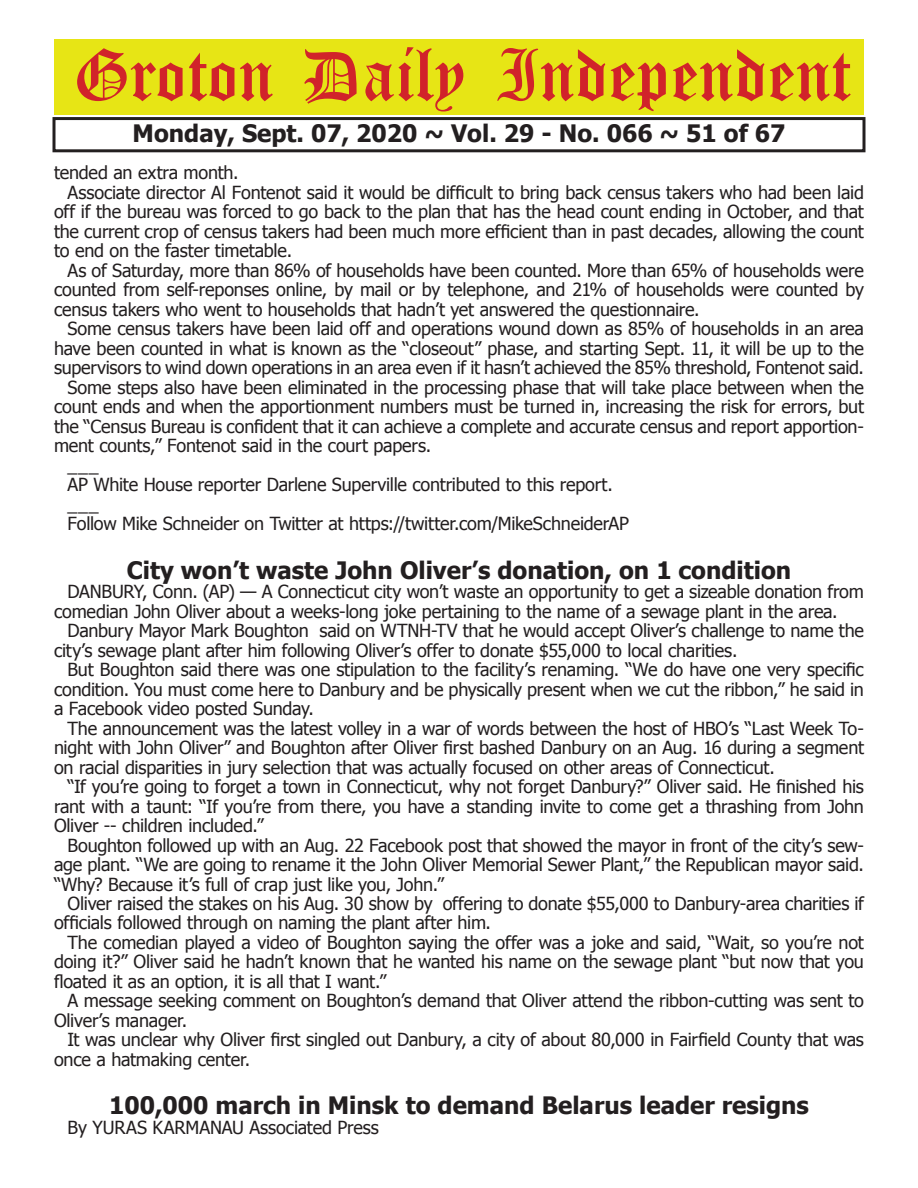
<style>
.page{position:relative;width:918px;height:1188px;background:#fff}
.page>*{position:absolute;margin:0;border:0;box-sizing:border-box;transform-origin:0 0}
.t1{font:54px "Old English Five";color:#d1232a}
.t2{font:700 24px "Tahoma";color:#231f20}
.t3{font:18px/19.5px "Tahoma";letter-spacing:-.01em;color:#231f20}
</style>
<div class="page">
<div style="left:52px;top:117px;width:814px;height:35px;border:3px solid #231f20"></div>
<div style="left:54px;top:40px;width:810px;height:75px;background:#e7e515"></div>
<h1 class="t1" style="left:73px;top:50px;width:779px">Groton Daily Independent</h1>
<h2 class="t2" style="left:133px;top:116px;width:654px">Monday, Sept. 07, 2020 ~ Vol. 29 - No. 066 ~ 51 of 67</h2>
<p class="t3" style="left:54px;top:162px;width:186px">tended an extra month.</p>
<p class="t3" style="left:68px;top:182px;width:798px">Associate director Al Fontenot said it would be difficult to bring back census takers who had been laid</p>
<p class="t3" style="left:54px;top:201px;width:811px">off if the bureau was forced to go back to the plan that has the head count ending in October, and that</p>
<p class="t3" style="left:54px;top:221px;width:811px">the current crop of census takers had been much more efficient than in past decades, allowing the count</p>
<p class="t3" style="left:54px;top:240px;width:240px">to end on the faster timetable.</p>
<p class="t3" style="left:68px;top:260px;width:798px">As of Saturday, more than 86% of households have been counted. More than 65% of households were</p>
<p class="t3" style="left:54px;top:279px;width:812px">counted from self-reponses online, by mail or by telephone, and 21% of households were counted by</p>
<p class="t3" style="left:54px;top:299px;width:647px">census takers who went to households that hadn’t yet answered the questionnaire.</p>
<p class="t3" style="left:68px;top:318px;width:798px">Some census takers have been laid off and operations wound down as 85% of households in an area</p>
<p class="t3" style="left:54px;top:338px;width:812px">have been counted in what is known as the “closeout” phase, and starting Sept. 11, it will be up to the</p>
<p class="t3" style="left:54px;top:357px;width:812px">supervisors to wind down operations in an area even if it hasn’t achieved the 85% threshold, Fontenot said.</p>
<p class="t3" style="left:68px;top:377px;width:798px">Some steps also have been eliminated in the processing phase that will take place between when the</p>
<p class="t3" style="left:54px;top:396px;width:812px">count ends and when the apportionment numbers must be turned in, increasing the risk for errors, but</p>
<p class="t3" style="left:54px;top:416px;width:812px">the “Census Bureau is confident that it can achieve a complete and accurate census and report apportion-</p>
<p class="t3" style="left:54px;top:435px;width:379px">ment counts,” Fontenot said in the court papers.</p>
<p class="t3" style="left:68px;top:455px;width:33px">___</p>
<p class="t3" style="left:68px;top:474px;width:547px">AP White House reporter Darlene Superville contributed to this report.</p>
<p class="t3" style="left:68px;top:494px;width:33px">___</p>
<p class="t3" style="left:68px;top:513px;width:563px">Follow Mike Schneider on Twitter at https://twitter.com/MikeSchneiderAP</p>
<h2 class="t2" style="left:127px;top:553px;width:666px">City won’t waste John Oliver’s donation, on 1 condition</h2>
<p class="t3" style="left:54px;top:581px;width:812px;text-indent:14px">DANBURY, Conn. (AP) — A Connecticut city won’t waste an opportunity to get a sizeable donation from comedian John Oliver about a weeks-long joke pertaining to the name of a sewage plant in the area.</p>
<p class="t3" style="left:54px;top:620px;width:812px;text-indent:14px">Danbury Mayor Mark Boughton said on WTNH-TV that he would accept Oliver’s challenge to name the city’s sewage plant after him following Oliver’s offer to donate $55,000 to local charities.</p>
<p class="t3" style="left:54px;top:659px;width:812px;text-align:justify;text-indent:14px">But Boughton said there was one stipulation to the facility’s renaming. “We do have one very specific condition. You must come here to Danbury and be physically present when we cut the ribbon,” he said in a Facebook video posted Sunday.</p>
<p class="t3" style="left:54px;top:717px;width:812px;text-align:justify;text-indent:14px">The announcement was the latest volley in a war of words between the host of HBO’s “Last Week To&shy;night with John Oliver” and Boughton after Oliver first bashed Danbury on an Aug. 16 during a segment on racial disparities in jury selection that was actually focused on other areas of Connecticut.</p>
<p class="t3" style="left:54px;top:776px;width:812px;text-align:justify;text-indent:14px">“If you’re going to forget a town in Connecticut, why not forget Danbury?” Oliver said. He finished his rant with a taunt: “If you’re from there, you have a standing invite to come get a thrashing from John Oliver -- children included.”</p>
<p class="t3" style="left:54px;top:834px;width:812px;text-align:justify;text-indent:14px">Boughton followed up with an Aug. 22 Facebook post that showed the mayor in front of the city’s sew&shy;age plant. “We are going to rename it the John Oliver Memorial Sewer Plant,” the Republican mayor said. “Why? Because it’s full of crap just like you, John.”</p>
<p class="t3" style="left:54px;top:893px;width:811px;text-indent:14px">Oliver raised the stakes on his Aug. 30 show by offering to donate $55,000 to Danbury-area charities if officials followed through on naming the plant after him.</p>
<p class="t3" style="left:54px;top:932px;width:811px;text-align:justify;text-indent:14px">The comedian played a video of Boughton saying the offer was a joke and said, “Wait, so you’re not doing it?” Oliver said he hadn’t known that he wanted his name on the sewage plant “but now that you floated it as an option, it is all that I want.”</p>
<p class="t3" style="left:54px;top:990px;width:811px;text-indent:14px">A message seeking comment on Boughton’s demand that Oliver attend the ribbon-cutting was sent to<br>Oliver’s manager.</p>
<p class="t3" style="left:54px;top:1029px;width:811px;text-indent:14px">It was unclear why Oliver first singled out Danbury, a city of about 80,000 in Fairfield County that was once a hatmaking center.</p>
<h2 class="t2" style="left:109px;top:1089px;width:701px">100,000 march in Minsk to demand Belarus leader resigns</h2>
<p class="t3" style="left:68px;top:1117px;width:313px">By YURAS KARMANAU Associated Press</p>
</div>
